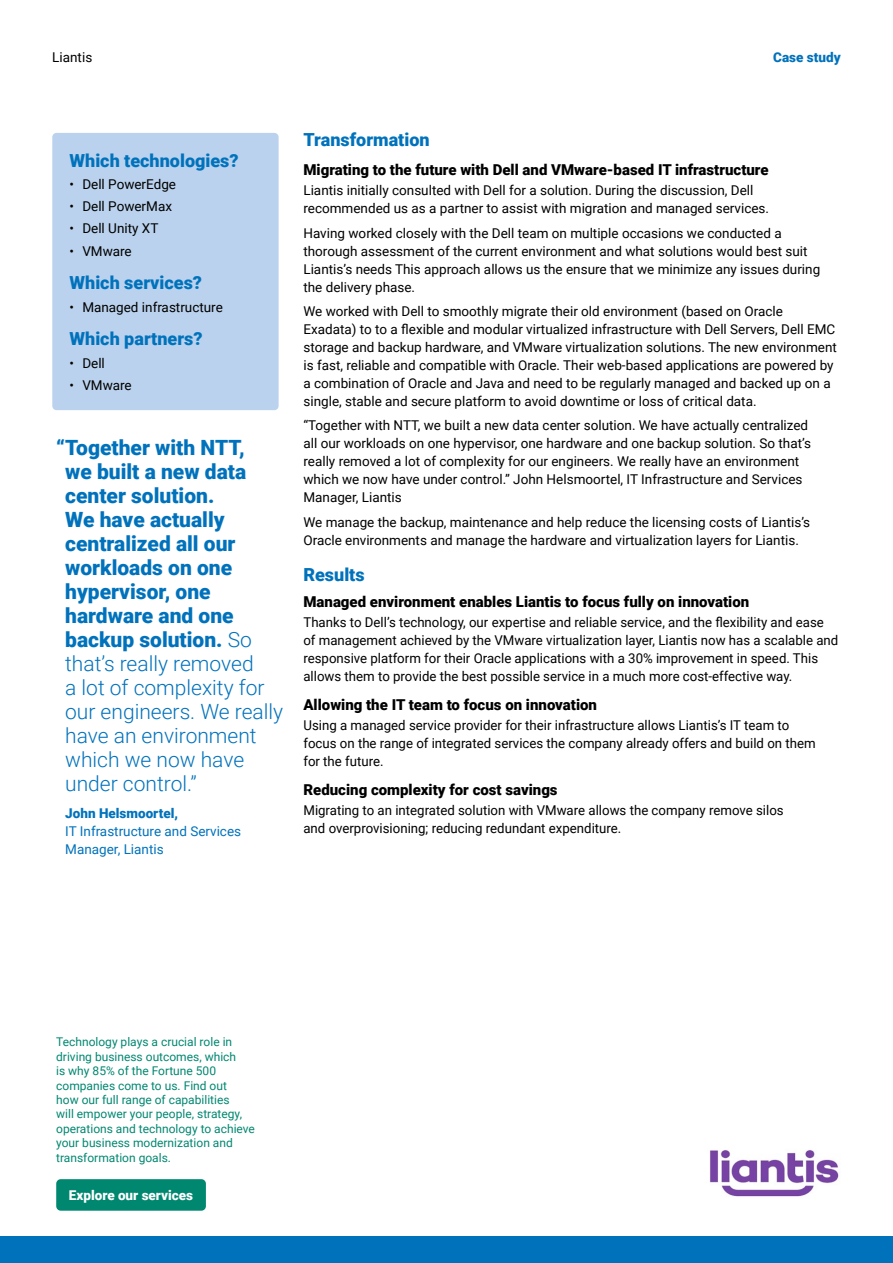
<style>
.page{position:relative;width:893px;height:1263px;background:#fff}
.page>*{position:absolute;margin:0;border:0;box-sizing:border-box;transform-origin:0 0}
.t1{font:900 21px/24px "Roboto";color:#0072bc}
.t2{font:900 18px "Roboto";color:#0072bc}
.t3{font:900 15px "Roboto";color:#000}
.t4{font:13.5px/18px "Roboto";color:#000}
.t5{font:13.5px/18px "Roboto";color:#0072bc}
.t6{font:900 13.5px "Roboto";color:#0072bc}
.t7{font:900 13.5px "Roboto";color:#fff}
.t8{font:12px/14.4px "Roboto";color:#008770}
.s1{font-weight:300}
</style>
<div class="page">
<div style="left:0;top:1236px;width:893px;height:27px;background:#0072bc"></div>
<div style="left:52px;top:133px;width:227px;height:277px;background:#bad2ed;border-radius:4px"></div>
<div style="left:56px;top:1179px;width:150px;height:32px;background:#008770;border-radius:4px"></div>
<img style="left:709px;top:1150px;width:130px;height:47px">
<p class="t4" style="left:52px;top:48px;width:42px">Liantis</p>
<p class="t6" style="left:773px;top:48px;width:69px">Case study</p>
<h2 class="t2" style="left:70px;top:148px;width:171px">Which technologies?</h2>
<p class="t4" style="left:70px;top:175px;width:108px">• Dell PowerEdge</p>
<p class="t4" style="left:70px;top:197px;width:104px">• Dell PowerMax</p>
<p class="t4" style="left:70px;top:219px;width:90px">• Dell Unity XT</p>
<p class="t4" style="left:70px;top:241px;width:64px">• VMware</p>
<h2 class="t2" style="left:70px;top:270px;width:134px">Which services?</h2>
<p class="t4" style="left:70px;top:297px;width:155px">• Managed infrastructure</p>
<h2 class="t2" style="left:70px;top:326px;width:135px">Which partners?</h2>
<p class="t4" style="left:70px;top:353px;width:37px">• Dell</p>
<p class="t4" style="left:70px;top:376px;width:64px">• VMware</p>
<p class="t1" style="left:65px;top:434px;width:220px;text-indent:-9px">“Together with NTT,<br>we built a new data center solution.<br>We have actually centralized all our workloads on one hypervisor, one hardware and one backup solution. <span class="s1">So that’s really removed<br>a lot of complexity for our engineers. We really have an environment which we now have under control.”</span></p>
<p class="t6" style="left:65px;top:803px;width:114px">John Helsmoortel,</p>
<p class="t5" style="left:65px;top:821px;width:177px">IT Infrastructure and Services<br>Manager, Liantis</p>
<h2 class="t2" style="left:303px;top:127px;width:128px">Transformation</h2>
<p class="t3" style="left:303px;top:159px;width:467px">Migrating to the future with Dell and VMware-based IT infrastructure</p>
<p class="t4" style="left:303px;top:181px;width:467px">Liantis initially consulted with Dell for a solution. During the discussion, Dell recommended us as a partner to assist with migration and managed services.</p>
<p class="t4" style="left:303px;top:223px;width:518px">Having worked closely with the Dell team on multiple occasions we conducted a thorough assessment of the current environment and what solutions would best suit Liantis’s needs This approach allows us the ensure that we minimize any issues during the delivery phase.</p>
<p class="t4" style="left:303px;top:302px;width:535px">We worked with Dell to smoothly migrate their old environment (based on Oracle Exadata) to to a flexible and modular virtualized infrastructure with Dell Servers, Dell EMC storage and backup hardware, and VMware virtualization solutions. The new environment is fast, reliable and compatible with Oracle. Their web-based applications are powered by a combination of Oracle and Java and need to be regularly managed and backed up on a single, stable and secure platform to avoid downtime or loss of critical data.</p>
<p class="t4" style="left:303px;top:416px;width:509px">“Together with NTT, we built a new data center solution. We have actually centralized all our workloads on one hypervisor, one hardware and one backup solution. So that’s really removed a lot of complexity for our engineers. We really have an environment which we now have under control.” John Helsmoortel, IT Infrastructure and Services Manager, Liantis</p>
<p class="t4" style="left:303px;top:512px;width:508px">We manage the backup, maintenance and help reduce the licensing costs of Liantis’s<br>Oracle environments and manage the hardware and virtualization layers for Liantis.</p>
<h2 class="t2" style="left:303px;top:562px;width:63px">Results</h2>
<p class="t3" style="left:303px;top:591px;width:447px">Managed environment enables Liantis to focus fully on innovation</p>
<p class="t4" style="left:303px;top:613px;width:536px">Thanks to Dell’s technology, our expertise and reliable service, and the flexibility and ease of management achieved by the VMware virtualization layer, Liantis now has a scalable and responsive platform for their Oracle applications with a 30% improvement in speed. This allows them to provide the best possible service in a much more cost-effective way.</p>
<p class="t3" style="left:303px;top:694px;width:295px">Allowing the IT team to focus on innovation</p>
<p class="t4" style="left:303px;top:716px;width:514px">Using a managed service provider for their infrastructure allows Liantis’s IT team to focus on the range of integrated services the company already offers and build on them for the future.</p>
<p class="t3" style="left:303px;top:779px;width:256px">Reducing complexity for cost savings</p>
<p class="t4" style="left:303px;top:800px;width:482px">Migrating to an integrated solution with VMware allows the company remove silos and overprovisioning; reducing redundant expenditure.</p>
<p class="t8" style="left:56px;top:1034px;width:200px">Technology plays a crucial role in driving business outcomes, which<br>is why 85% of the Fortune 500 companies come to us. Find out<br>how our full range of capabilities<br>will empower your people, strategy, operations and technology to achieve your business modernization and transformation goals.</p>
<p class="t7" style="left:69px;top:1186px;width:126px">Explore our services</p>
</div>
